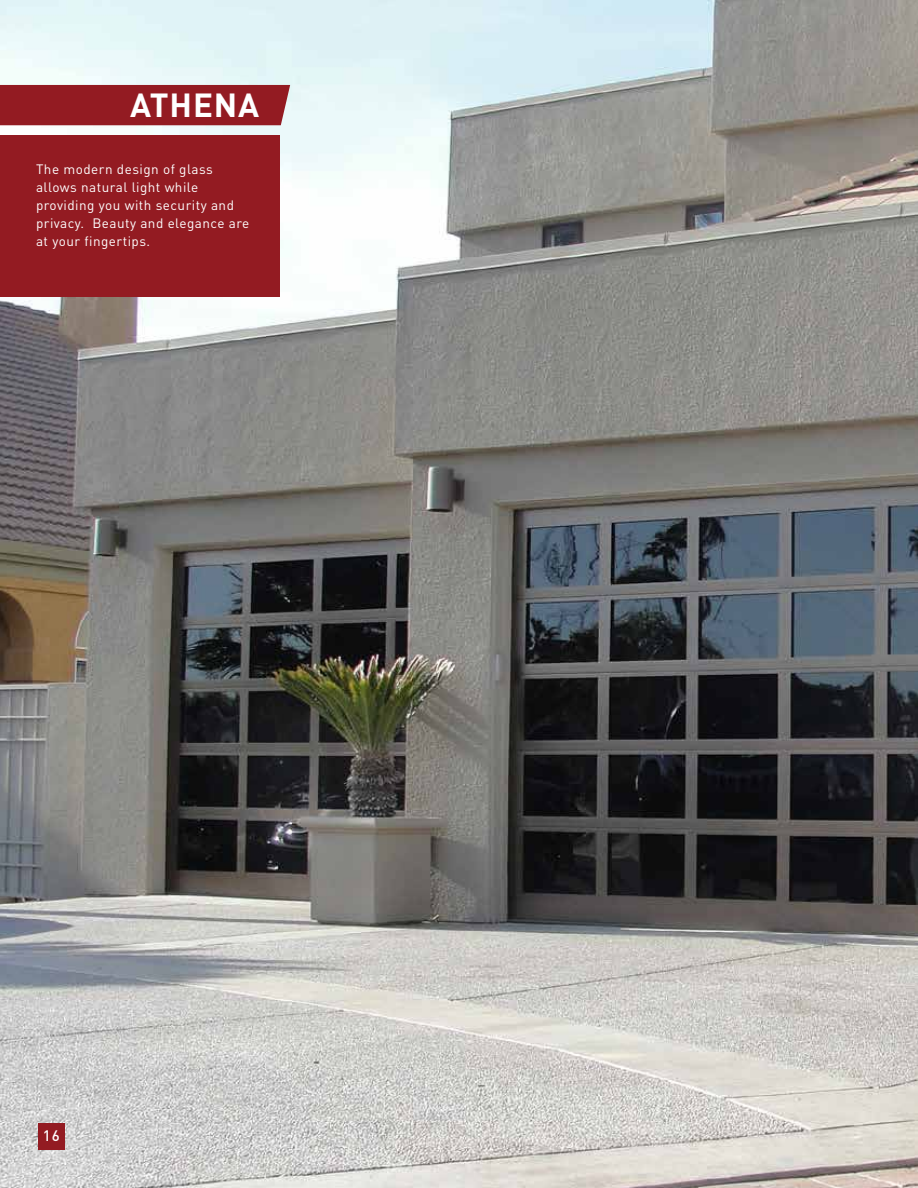
<style>
.page{position:relative;width:918px;height:1188px;background:#fff}
.page>*{position:absolute;margin:0;border:0;box-sizing:border-box;transform-origin:0 0}
.t1{font:700 33px "DIN Pro";letter-spacing:.025em;color:#fff}
.t2{font:500 15px "DIN Pro";color:#fff}
.t3{font:13.5px/18px "DIN Pro";letter-spacing:.035em;color:#fff}
</style>
<div class="page">
<img style="left:0;top:0;width:918px;height:1188px">
<div style="left:0;top:85px;width:290px;height:40px;background:#931b22"></div>
<div style="left:38px;top:1123px;width:27px;height:27px;background:#931b22"></div>
<div style="left:0;top:135px;width:280px;height:162px;background:#931b22"></div>
<h1 class="t1" style="left:130px;top:83px;width:131px">ATHENA</h1>
<p class="t3" style="left:36px;top:160px;width:215px">The modern design of glass allows natural light while providing you with security and privacy. Beauty and elegance are at your fingertips.</p>
<p class="t2" style="left:43px;top:1126px;width:18px">16</p>
</div>
